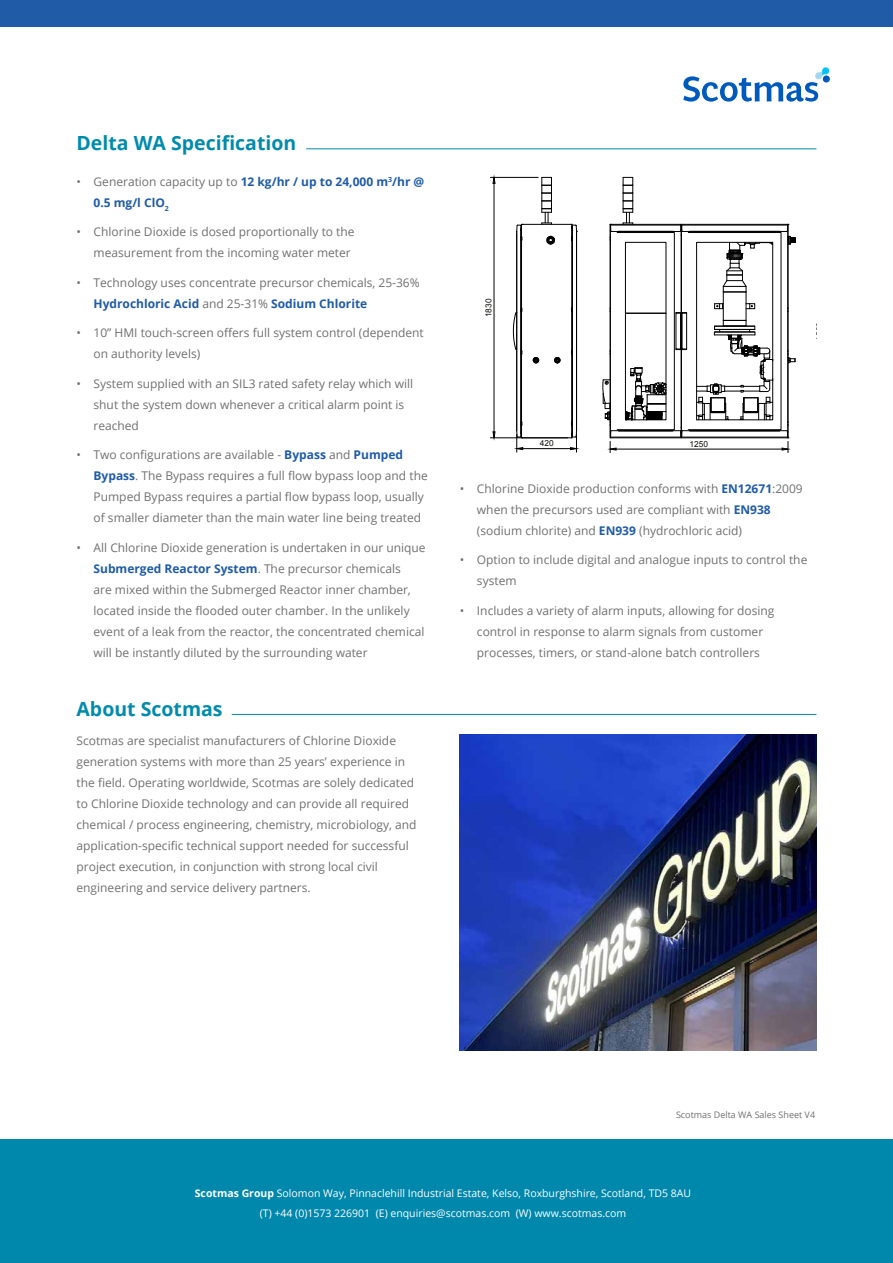
<style>
.page{position:relative;width:893px;height:1263px;background:#fff}
.page>*{position:absolute;margin:0;border:0;box-sizing:border-box;transform-origin:0 0}
.t1{font:700 19.5px "Open Sans";color:#008bac}
.t2{font:12px/21px "Open Sans";color:#717070}
.t3{font:700 12px/21px "Open Sans";color:#1f5ba7}
.t4{font:10.5px/20.7px "Open Sans";color:#fff;text-align:center}
.t5{font:9px "Open Sans";color:#717070}
.t6{font:8.4px "Arial";color:#13110c}
.s1{font-weight:400;color:#717070}
.s2{font-weight:700;color:#1f5ba7}
.s3{font-weight:700}
</style>
<div class="page">
<div style="left:0;top:1140px;width:893px;height:123px;background:#0087ac"></div>
<div style="left:0;top:0;width:893px;height:27px;background:#1f5ba7"></div>
<hr style="left:232px;top:714px;width:584px;height:1px;background:#008bac">
<img style="left:460px;top:735px;width:356px;height:315px">
<hr style="left:610px;top:438px;width:178px;height:1px;background:#000">
<hr style="left:610px;top:224px;width:178px;height:1px;background:#000">
<hr style="left:788px;top:240px;width:1px;height:69px;background:#000">
<hr style="left:788px;top:311px;width:1px;height:40px;background:#000">
<hr style="left:788px;top:354px;width:1px;height:68px;background:#000">
<div style="left:625px;top:242px;width:41px;height:178px;border:1px solid #000"></div>
<div style="left:610px;top:225px;width:1px;height:212px;border:1px solid #000"></div>
<svg style="left:610px;top:226px;width:1px;height:15px"></svg>
<hr style="left:610px;top:437px;width:71px;height:1px;background:#000">
<hr style="left:611px;top:231px;width:69px;height:1px;background:#000">
<hr style="left:611px;top:430px;width:69px;height:1px;background:#000">
<hr style="left:610px;top:225px;width:71px;height:1px;background:#000">
<svg style="left:675px;top:312px;width:12px;height:38px"></svg>
<hr style="left:682px;top:430px;width:105px;height:1px;background:#000">
<hr style="left:682px;top:231px;width:105px;height:1px;background:#000">
<div style="left:688px;top:232px;width:93px;height:198px;border:1px solid #000"></div>
<div style="left:681px;top:225px;width:1px;height:212px;border:1px solid #000"></div>
<svg style="left:680px;top:224px;width:3px;height:12px"></svg>
<svg style="left:680px;top:427px;width:3px;height:10px"></svg>
<div style="left:787px;top:225px;width:1px;height:212px;border:1px solid #000"></div>
<hr style="left:681px;top:437px;width:107px;height:1px;background:#000">
<hr style="left:681px;top:225px;width:107px;height:1px;background:#000">
<svg style="left:623px;top:177px;width:10px;height:47px"></svg>
<svg style="left:625px;top:367px;width:42px;height:54px"></svg>
<svg style="left:696px;top:242px;width:78px;height:178px"></svg>
<svg style="left:787px;top:224px;width:9px;height:21px"></svg>
<svg style="left:787px;top:350px;width:9px;height:13px"></svg>
<hr style="left:625px;top:313px;width:41px;height:1px;background:#000">
<hr style="left:522px;top:224px;width:49px;height:1px;background:#000">
<hr style="left:522px;top:438px;width:49px;height:1px;background:#000">
<svg style="left:541px;top:177px;width:11px;height:47px"></svg>
<div style="left:546px;top:236px;width:9px;height:8px;border:1px solid #000;border-radius:50%"></div>
<svg style="left:546px;top:236px;width:8px;height:9px"></svg>
<svg style="left:554px;top:357px;width:6px;height:6px"></svg>
<svg style="left:533px;top:357px;width:6px;height:6px"></svg>
<hr style="left:490px;top:438px;width:78px;height:1px;background:#000">
<hr style="left:490px;top:177px;width:48px;height:1px;background:#000">
<hr style="left:494px;top:183px;width:1px;height:249px;background:#000">
<svg style="left:492px;top:431px;width:4px;height:8px"></svg>
<svg style="left:492px;top:177px;width:4px;height:7px"></svg>
<hr style="left:523px;top:448px;width:47px;height:1px;background:#000">
<svg style="left:513px;top:224px;width:10px;height:228px"></svg>
<svg style="left:570px;top:223px;width:7px;height:229px"></svg>
<hr style="left:616px;top:449px;width:166px;height:1px;background:#000">
<svg style="left:602px;top:379px;width:15px;height:74px"></svg>
<svg style="left:781px;top:421px;width:8px;height:32px"></svg>
<svg style="left:683px;top:67px;width:147px;height:35px"></svg>
<hr style="left:306px;top:148px;width:510px;height:1px;background:#008bac">
<h1 class="t1" style="left:77px;top:129px;width:221px">Delta WA Specification</h1>
<p class="t3" style="left:94px;top:170px;width:332px;text-indent:-17px"><span class="s1">• Generation capacity up to</span> 12 kg/hr / up to 24,000 m<sup>3</sup>/hr @<br>0.5 mg/l ClO<sub>2</sub></p>
<p class="t2" style="left:94px;top:221px;width:263px;text-indent:-17px">• Chlorine Dioxide is dosed proportionally to the measurement from the incoming water meter</p>
<p class="t2" style="left:94px;top:271px;width:328px;text-indent:-17px">• Technology uses concentrate precursor chemicals, 25-36%<br><span class="s2">Hydrochloric Acid</span> and 25-31% <span class="s2">Sodium Chlorite</span></p>
<p class="t2" style="left:94px;top:322px;width:332px;text-indent:-17px">• 10” HMI touch-screen offers full system control (dependent on authority levels)</p>
<p class="t2" style="left:94px;top:373px;width:321px;text-indent:-17px">• System supplied with an SIL3 rated safety relay which will shut the system down whenever a critical alarm point is reached</p>
<p class="t2" style="left:94px;top:444px;width:336px;text-indent:-17px">• Two configurations are available - <span class="s2">Bypass</span> and <span class="s2">Pumped Bypass</span>. The Bypass requires a full flow bypass loop and the Pumped Bypass requires a partial flow bypass loop, usually of smaller diameter than the main water line being treated</p>
<p class="t2" style="left:94px;top:537px;width:334px;text-indent:-17px">• All Chlorine Dioxide generation is undertaken in our unique <span class="s2">Submerged Reactor System</span>. The precursor chemicals<br>are mixed within the Submerged Reactor inner chamber, located inside the flooded outer chamber. In the unlikely event of a leak from the reactor, the concentrated chemical will be instantly diluted by the surrounding water</p>
<h1 class="t1" style="left:77px;top:695px;width:148px">About Scotmas</h1>
<p class="t2" style="left:77px;top:730px;width:342px">Scotmas are specialist manufacturers of Chlorine Dioxide generation systems with more than 25 years’ experience in the field. Operating worldwide, Scotmas are solely dedicated to Chlorine Dioxide technology and can provide all required chemical / process engineering, chemistry, microbiology, and application-specific technical support needed for successful project execution, in conjunction with strong local civil engineering and service delivery partners.</p>
<p class="t6" style="left:483px;top:317px;width:20px;rotate:-90deg">1830</p>
<p class="t6" style="left:814px;top:341px;width:20px;rotate:-90deg">1500</p>
<p class="t6" style="left:540px;top:438px;width:15px">420</p>
<p class="t6" style="left:689px;top:438px;width:20px">1250</p>
<p class="t2" style="left:477px;top:478px;width:327px;text-indent:-17px">• Chlorine Dioxide production conforms with <span class="s2">EN12671</span>:2009 when the precursors used are compliant with <span class="s2">EN938 </span>(sodium chlorite) and <span class="s2">EN939</span> (hydrochloric acid)</p>
<p class="t2" style="left:477px;top:549px;width:332px;text-indent:-17px">• Option to include digital and analogue inputs to control the system</p>
<p class="t2" style="left:460px;top:600px;width:316px;text-align:center">• Includes a variety of alarm inputs, allowing for dosing control in response to alarm signals from customer processes, timers, or stand-alone batch controllers</p>
<p class="t5" style="left:676px;top:1108px;width:141px">Scotmas Delta WA Sales Sheet V4</p>
<p class="t4" style="left:195px;top:1182px;width:498px"><span class="s3">Scotmas Group</span> Solomon Way, Pinnaclehill Industrial Estate, Kelso, Roxburghshire, Scotland, TD5 8AU (T) +44 (0)1573 226901 (E) enquiries@scotmas.com (W) www.scotmas.com</p>
</div>
